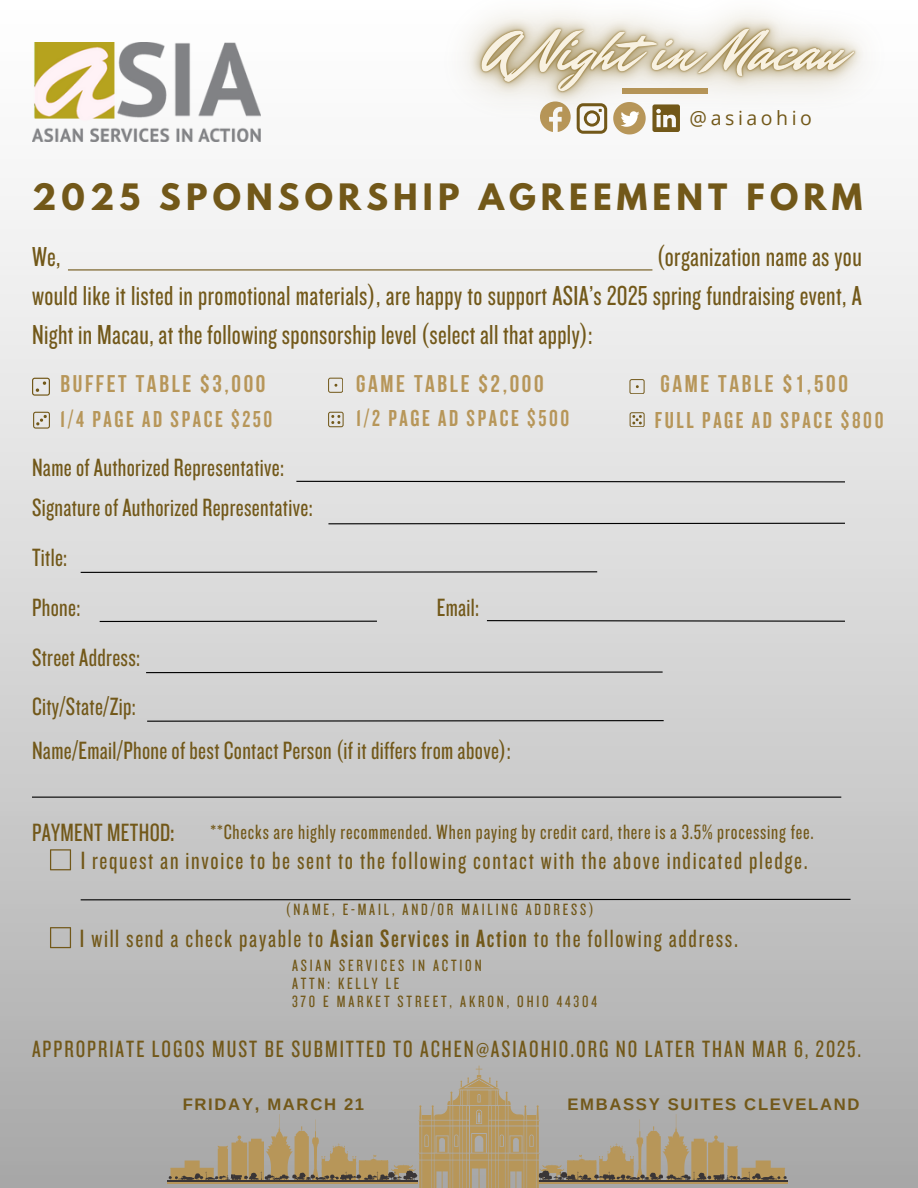
<style>
.page{position:relative;width:918px;height:1188px;background:#fff}
.page>*{position:absolute;margin:0;border:0;box-sizing:border-box;transform-origin:0 0}
.t1{font:700 32.25px "League Spartan";letter-spacing:.16em;color:#725819}
.t2{font:28.5px/39.3px "Knockout 28";letter-spacing:.015em;color:#725819;text-align:justify}
.t3{font:25.95px "Knockout 28";letter-spacing:.015em;color:#725819}
.t4{font:25.95px "Knockout 28";letter-spacing:.065em;color:#725819}
.t5{font:24.45px "Knockout 28";letter-spacing:.08em;color:#725819}
.t6{font:24px "Knockout 48";letter-spacing:.11em;color:#b79659}
.t7{font:700 24px "Bebas Neue";letter-spacing:.11em;color:#b79659}
.t8{font:21.45px "Knockout 28";letter-spacing:.04em;color:#725819}
.t9{font:19.5px "Open Sans";letter-spacing:.185em;color:#725819}
.t10{font:16.95px "Knockout 28";letter-spacing:.165em;color:#725819}
.t11{font:700 16.65px "Arimo";letter-spacing:.1em;color:#725819}
.s1{font-family:"Knockout 48"}
</style>
<div class="page">
<div style="left:0;top:0;width:918px;height:1188px;background:linear-gradient(to bottom,#fff,#ababab)"></div>
<hr style="left:167px;top:1181px;width:251px;height:2px;background:#b79659">
<hr style="left:167px;top:1180px;width:251px;height:1px;background:#393536">
<hr style="left:537px;top:1181px;width:251px;height:2px;background:#b79659">
<hr style="left:537px;top:1180px;width:251px;height:1px;background:#393536">
<svg style="left:169px;top:1066px;width:618px;height:122px;background:#aca394"></svg>
<img style="left:33px;top:42px;width:227px;height:99px">
<img style="left:32px;top:42px;width:86px;height:81px">
<svg style="left:328px;top:378px;width:15px;height:14px"></svg>
<svg style="left:32px;top:378px;width:18px;height:18px"></svg>
<svg style="left:629px;top:379px;width:15px;height:15px"></svg>
<svg style="left:295px;top:480px;width:551px;height:3px;background:#8c8c8c"></svg>
<svg style="left:327px;top:522px;width:519px;height:3px;background:#8b8b8b"></svg>
<svg style="left:80px;top:571px;width:518px;height:3px;background:#898989"></svg>
<hr style="left:100px;top:621px;width:277px;height:1px;background:#000">
<svg style="left:486px;top:620px;width:360px;height:2px"></svg>
<svg style="left:145px;top:671px;width:519px;height:3px;background:#848484"></svg>
<svg style="left:146px;top:719px;width:519px;height:3px;background:#818181"></svg>
<hr style="left:32px;top:797px;width:809px;height:1px;background:#000">
<svg style="left:80px;top:898px;width:772px;height:3px;background:#787878"></svg>
<svg style="left:50px;top:849px;width:21px;height:21px"></svg>
<svg style="left:50px;top:927px;width:21px;height:21px"></svg>
<hr style="left:68px;top:269px;width:584px;height:1px;background:#725819">
<svg style="left:33px;top:412px;width:17px;height:17px"></svg>
<svg style="left:328px;top:412px;width:16px;height:15px"></svg>
<svg style="left:630px;top:412px;width:14px;height:15px"></svg>
<img style="left:406px;top:0;width:512px;height:170px">
<p class="t9" style="left:690px;top:104px;width:124px">@asiaohio</p>
<p class="t1" style="left:32px;top:181px;width:832px">2025 SPONSORSHIP AGREEMENT FORM</p>
<h2 class="t2" style="left:32px;top:236px;width:831px;text-indent:625px">(organization name as you would like it listed in promotional materials), are happy to support ASIA’s 2025 spring fundraising event, A Night in Macau, at the following sponsorship level (select all that apply):</h2>
<h4 class="t7" style="left:356px;top:374px;width:189px">GAME TABLE $2,000</h4>
<p class="t7" style="left:660px;top:374px;width:189px">GAME TABLE $1,500</p>
<h2 class="t2" style="left:32px;top:236px;width:30px">We,</h2>
<p class="t7" style="left:61px;top:374px;width:206px">BUFFET TABLE $3,000</p>
<h4 class="t6" style="left:60px;top:404px;width:214px">1/4 PAGE AD SPACE $250</h4>
<p class="t6" style="left:356px;top:403px;width:215px">1/2 PAGE AD SPACE $500</p>
<h4 class="t6" style="left:655px;top:405px;width:230px">FULL PAGE AD SPACE $800</h4>
<p class="t3" style="left:32px;top:451px;width:254px">Name ofAuthorizedRepresentative:</p>
<p class="t3" style="left:32px;top:492px;width:282px">Signature ofAuthorizedRepresentative:</p>
<h5 class="t3" style="left:32px;top:541px;width:37px">Title:</h5>
<p class="t3" style="left:32px;top:591px;width:50px">Phone:</p>
<p class="t3" style="left:32px;top:641px;width:110px">StreetAddress:</p>
<p class="t3" style="left:32px;top:690px;width:105px">City/State/Zip:</p>
<p class="t3" style="left:437px;top:591px;width:44px">Email:</p>
<p class="t3" style="left:32px;top:734px;width:480px">Name/Email/Phone of bestContactPerson(if it differs from above):</p>
<p class="t3" style="left:32px;top:816px;width:144px">PAYMENT METHOD<span class="s1">:</span></p>
<p class="t4" style="left:81px;top:844px;width:729px">I request an invoice to be sent to the following contact with the above indicated pledge.</p>
<p class="t8" style="left:211px;top:819px;width:605px">**Checks are highly recommended. When paying by credit card, there is a 3.5% processing fee.</p>
<p class="t10" style="left:286px;top:898px;width:309px">(NAME, E-MAIL, AND/OR MAILING ADDRESS)</p>
<h6 class="t4" style="left:80px;top:922px;width:660px">I will send a check payable to <span class="s1">Asian Services in Action</span> to the following address.</h6>
<p class="t10" style="left:292px;top:955px;width:191px">ASIAN SERVICES IN ACTION</p>
<p class="t10" style="left:292px;top:973px;width:109px">ATTN: KELLY LE</p>
<h6 class="t10" style="left:292px;top:991px;width:306px">370 E MARKET STREET, AKRON, OHIO 44304</h6>
<h6 class="t5" style="left:32px;top:1034px;width:831px">APPROPRIATE LOGOS MUST BE SUBMITTED TO ACHEN@ASIAOHIO.ORG NO LATER THAN MAR 6, 2025.</h6>
<h4 class="t11" style="left:183px;top:1095px;width:183px">FRIDAY, MARCH 21</h4>
<h4 class="t11" style="left:567px;top:1095px;width:294px">EMBASSY SUITES CLEVELAND</h4>
</div>
